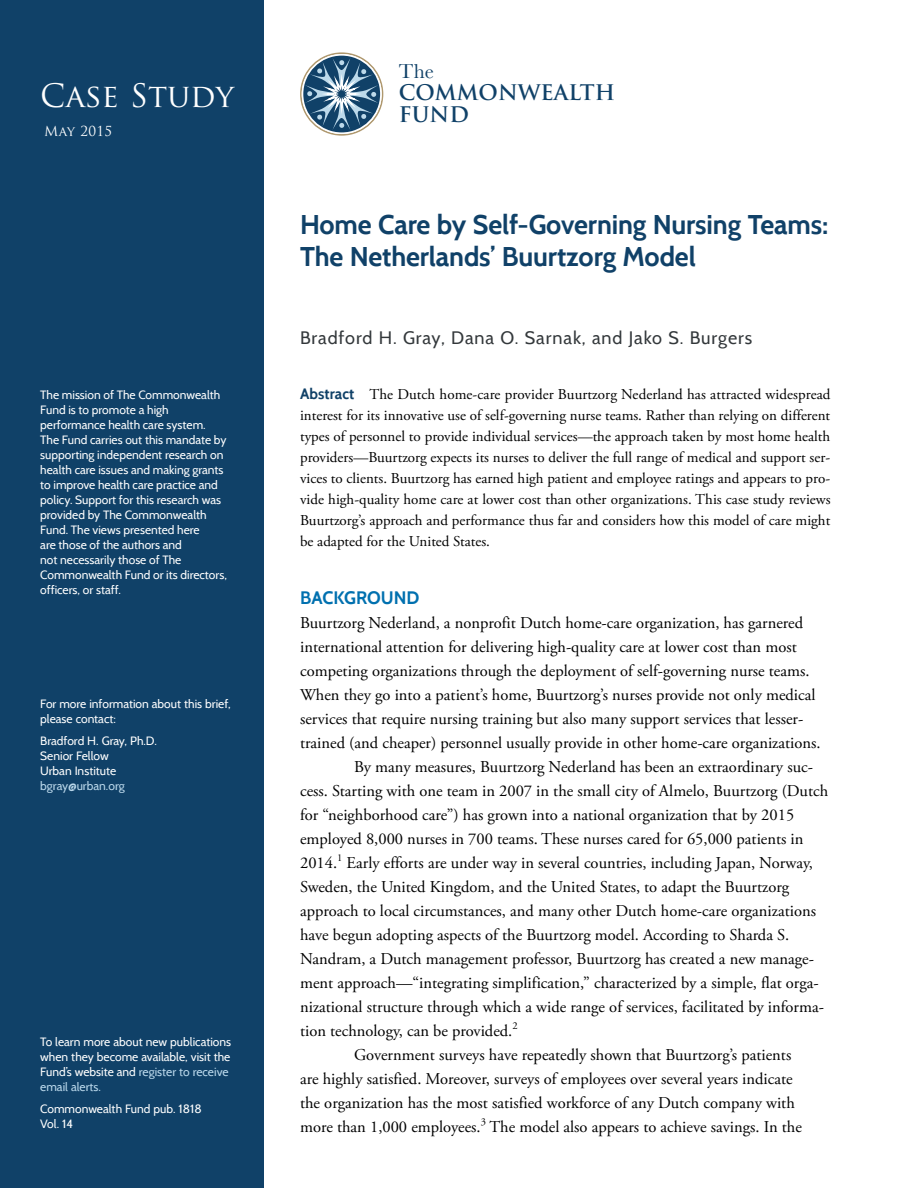
<style>
.page{position:relative;width:918px;height:1188px;background:#fff}
.page>*{position:absolute;margin:0;border:0;box-sizing:border-box;transform-origin:0 0}
.t1{font:31.5px "Trajan Pro";color:#fff}
.Issue_Brief_Title{font:700 27px/32.4px "Cabin";letter-spacing:-.005em;color:#104168}
.t2{font:700 21px/22.2px "Trajan Pro";color:#104168}
.t3{font:21px "Baskerville";color:#104168}
.Authors_names{font:18px "Cabin";letter-spacing:.05em;color:#33383b}
.Head_A{font:700 18px "Cabin";color:#0070af}
.BT_2_-_Garamond_IB{font:16.5px/24px "Adobe Garamond Pro";color:#000}
.BT_-_Garamond_IB{font:16.5px/24px "Adobe Garamond Pro";color:#000}
.BT_-_Abstract_text{font:15px/21px "Adobe Garamond Pro";color:#000;text-align:justify}
.t4{font:13.5px "Trajan Pro";letter-spacing:.025em;color:#fff}
.t5{font:12px/15px "Cabin";color:#fff}
.t6{font:12px "Cabin";color:#bad8eb}
.s1{color:#bad8eb}
.s2{font-family:"Cabin";font-weight:700;color:#104168}
</style>
<div class="page">
<div style="left:0;top:0;width:264px;height:1188px;background:#104168"></div>
<div style="left:300px;top:52px;width:83px;height:84px;border:2px solid #af986e;border-radius:50%"></div>
<div style="left:302px;top:54px;width:80px;height:80px;border:2px solid #fff;border-radius:50%"></div>
<svg style="left:305px;top:58px;width:74px;height:72px"></svg>
<h1 class="t1" style="left:40px;top:75px;width:195px">Case Study</h1>
<p class="t4" style="left:44px;top:122px;width:70px">May 2015</p>
<p class="t5" style="left:40px;top:387px;width:188px">The mission of The Commonwealth<br>Fund is to promote a high performance health care system.<br>The Fund carries out this mandate by supporting independent research on health care issues and making grants to improve health care practice and policy. Support for this research was provided by The Commonwealth<br>Fund. The views presented here<br>are those of the authors and<br>not necessarily those of The<br>Commonwealth Fund or its directors, officers, or staff.</p>
<p class="t5" style="left:40px;top:696px;width:192px">For more information about this brief, please contact:</p>
<p class="t5" style="left:40px;top:733px;width:118px">Bradford H. Gray, Ph.D.</p>
<p class="t5" style="left:40px;top:748px;width:70px">Senior Fellow</p>
<p class="t5" style="left:40px;top:763px;width:78px">Urban Institute</p>
<p class="t6" style="left:40px;top:778px;width:86px">bgray@urban.org</p>
<p class="t5" style="left:40px;top:1034px;width:192px">To learn more about new publications when they become available, visit the<br>Fund’s website and <span class="s1">register to receive email alerts.</span></p>
<p class="t5" style="left:40px;top:1101px;width:163px">Commonwealth Fund pub. 1818<br>Vol. 14</p>
<p class="t3" style="left:399px;top:57px;width:37px">The</p>
<p class="t2" style="left:399px;top:81px;width:218px">COMMONWEALTH<br>FUND</p>
<p class="Issue_Brief_Title" style="left:300px;top:208px;width:530px">Home Care by Self-Governing Nursing Teams:<br>The Netherlands’ Buurtzorg Model</p>
<p class="Authors_names" style="left:300px;top:327px;width:454px">Bradford H. Gray, Dana O. Sarnak, and Jako S. Burgers</p>
<p class="BT_-_Abstract_text" style="left:300px;top:384px;width:532px"><span class="s2">Abstract</span> The Dutch home-care provider Buurtzorg Nederland has attracted widespread interest for its innovative use of self-governing nurse teams. Rather than relying on different types of personnel to provide individual services—the approach taken by most home health providers—Buurtzorg expects its nurses to deliver the full range of medical and support ser&shy;vices to clients. Buurtzorg has earned high patient and employee ratings and appears to pro&shy;vide high-quality home care at lower cost than other organizations. This case study reviews Buurtzorg’s approach and performance thus far and considers how this model of care might be adapted for the United States.</p>
<p class="Head_A" style="left:300px;top:586px;width:121px">BACKGROUND</p>
<p class="BT_-_Garamond_IB" style="left:300px;top:611px;width:522px">Buurtzorg Nederland, a nonprofit Dutch home-care organization, has garnered international attention for delivering high-quality care at lower cost than most competing organizations through the deployment of self-governing nurse teams.<br>When they go into a patient’s home, Buurtzorg’s nurses provide not only medical services that require nursing training but also many support services that lesser&shy;trained (and cheaper) personnel usually provide in other home-care organizations.</p>
<p class="BT_2_-_Garamond_IB" style="left:300px;top:755px;width:530px;text-indent:54px">By many measures, Buurtzorg Nederland has been an extraordinary suc&shy;cess. Starting with one team in 2007 in the small city of Almelo, Buurtzorg (Dutch for “neighborhood care”) has grown into a national organization that by 2015 employed 8,000 nurses in 700 teams. These nurses cared for 65,000 patients in 2014.<sup>1</sup> Early efforts are under way in several countries, including Japan, Norway, Sweden, the United Kingdom, and the United States, to adapt the Buurtzorg approach to local circumstances, and many other Dutch home-care organizations have begun adopting aspects of the Buurtzorg model. According to Sharda S.<br>Nandram, a Dutch management professor, Buurtzorg has created a new manage&shy;ment approach—“integrating simplification,” characterized by a simple, flat orga&shy;nizational structure through which a wide range of services, facilitated by informa&shy;tion technology, can be provided.<sup>2</sup></p>
<p class="BT_2_-_Garamond_IB" style="left:300px;top:1043px;width:503px;text-indent:54px">Government surveys have repeatedly shown that Buurtzorg’s patients are highly satisfied. Moreover, surveys of employees over several years indicate the organization has the most satisfied workforce of any Dutch company with more than 1,000 employees.<sup>3</sup> The model also appears to achieve savings. In the</p>
</div>
